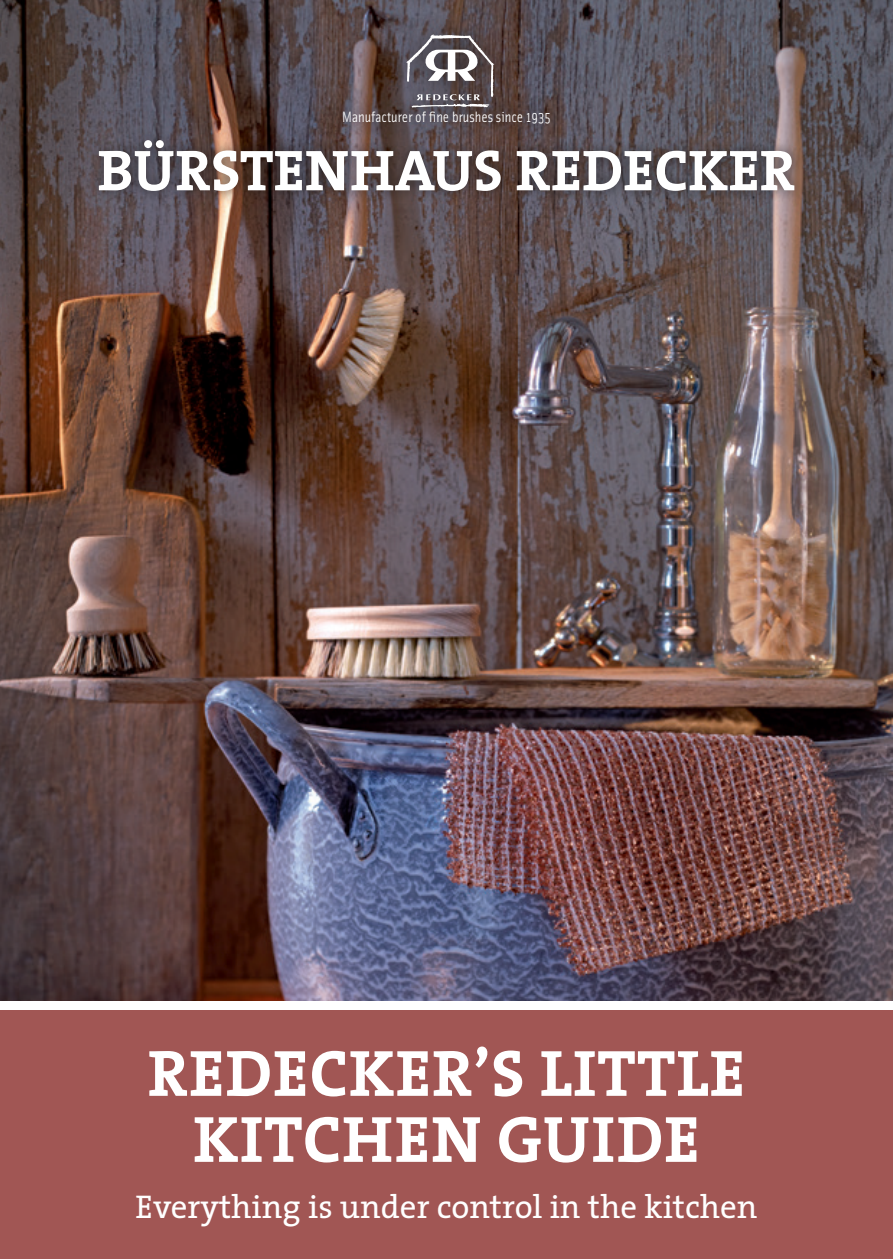
<style>
.page{position:relative;width:893px;height:1259px;background:#fff}
.page>*{position:absolute;margin:0;border:0;box-sizing:border-box;transform-origin:0 0}
.t1{font:700 66px/66px "The Serif";letter-spacing:.015em;color:#fff;text-align:center}
.t2{font:700 58.2px "The Serif";color:#fff}
.t3{font:33px "The Serif";color:#fff}
.t4{font:15px "Solex";color:#fff}
</style>
<div class="page">
<img style="left:0;top:0;width:893px;height:1000px">
<div style="left:0;top:1010px;width:893px;height:249px;background:#a15654"></div>
<div style="left:87px;top:129px;width:719px;height:74px;background:#231f20;opacity:.75"></div>
<svg style="left:325px;top:15px;width:242px;height:128px;background:#57484a"></svg>
<svg style="left:406px;top:34px;width:88px;height:74px"></svg>
<p class="t4" style="left:342px;top:108px;width:210px">Manufacturer of fine brushes since 1935</p>
<h2 class="t2" style="left:98px;top:122px;width:699px">BÜRSTENHAUS REDECKER</h2>
<h1 class="t1" style="left:148px;top:1038px;width:599px">REDECKER’S LITTLE<br>KITCHEN GUIDE</h1>
<p class="t3" style="left:136px;top:1179px;width:623px">Everything is under control in the kitchen</p>
</div>
